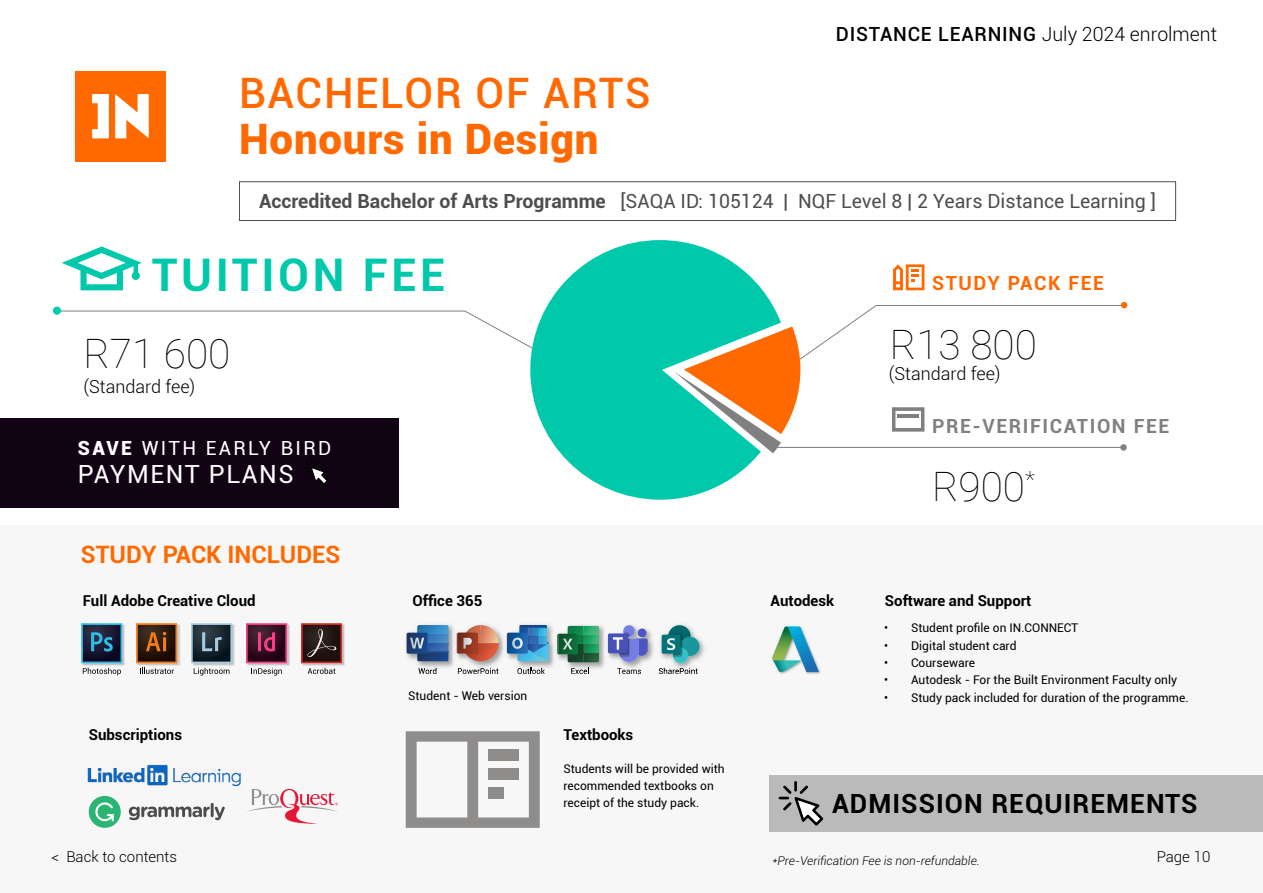
<style>
.page{position:relative;width:1263px;height:893px;background:#fff}
.page>*{position:absolute;margin:0;border:0;box-sizing:border-box;transform-origin:0 0}
.t1{font:700 45px "Roboto";letter-spacing:.08em;color:#00c9ab}
.t2{font:900 42px "Roboto";letter-spacing:.02em;color:#ff6900}
.t3{font:500 42px "Roboto";letter-spacing:.04em;color:#ff6900}
.t4{font:100 40.5px "Roboto";color:#000}
.t5{font:700 26.4px "Roboto";letter-spacing:.04em;color:#000}
.t6{font:25.05px "Roboto";letter-spacing:.06em;color:#fff}
.t7{font:700 24px "Roboto";color:#ff6900}
.t8{font:19.5px "Roboto";color:#000}
.t9{font:300 19.5px "Roboto";color:#000}
.t10{font:700 19.5px "Roboto";letter-spacing:.08em;color:#808080}
.t11{font:19.5px "Roboto";letter-spacing:.12em;color:#fff}
.t12{font:700 19.5px "Roboto";letter-spacing:.08em;color:#ff6900}
.t13{font:300 18px "Roboto";color:#000}
.t14{font:700 15px "Roboto";color:#000}
.t15{font:300 15px "Roboto";color:#000}
.t16{font:12px/17.4px "Roboto";color:#000}
.t17{font:italic 300 12px "Roboto";color:#000}
.s1{font-weight:500}
.s2{font-weight:700}
.s3{font-weight:900}
</style>
<div class="page">
<svg style="left:60px;top:310px;width:470px;height:38px"></svg>
<svg style="left:62px;top:246px;width:80px;height:44px"></svg>
<div style="left:53px;top:307px;width:8px;height:8px;background:#00cdb0;border-radius:50%"></div>
<div style="left:0;top:418px;width:398px;height:89px;background:#120314"></div>
<svg style="left:303px;top:459px;width:24px;height:25px"></svg>
<div style="left:0;top:525px;width:1263px;height:368px;background:#f7f7f7"></div>
<div style="left:75px;top:71px;width:91px;height:90px;background:#ff6900"></div>
<svg style="left:115px;top:94px;width:34px;height:44px"></svg>
<svg style="left:92px;top:94px;width:17px;height:44px"></svg>
<svg style="left:530px;top:240px;width:244px;height:260px;fill:#00c9ab"></svg>
<svg style="left:893px;top:264px;width:31px;height:26px"></svg>
<svg style="left:674px;top:302px;width:453px;height:151px"></svg>
<hr style="left:898px;top:414px;width:21px;height:4px;background:#808080">
<div style="left:769px;top:775px;width:494px;height:57px;background:#bababa"></div>
<img style="left:117px;top:623px;width:118px;height:53px">
<img style="left:139px;top:623px;width:40px;height:53px">
<img style="left:274px;top:623px;width:71px;height:53px">
<svg style="left:81px;top:623px;width:41px;height:52px;background:#47637a"></svg>
<svg style="left:136px;top:623px;width:41px;height:51px;background:#755237"></svg>
<svg style="left:246px;top:623px;width:41px;height:52px;background:#7e455c"></svg>
<svg style="left:191px;top:623px;width:41px;height:52px;background:#5b6a74"></svg>
<svg style="left:301px;top:623px;width:41px;height:51px;background:#674a48"></svg>
<img style="left:567px;top:625px;width:37px;height:44px">
<svg style="left:571px;top:668px;width:18px;height:6px"></svg>
<img style="left:468px;top:632px;width:35px;height:39px">
<svg style="left:458px;top:668px;width:40px;height:6px"></svg>
<img style="left:406px;top:624px;width:47px;height:47px">
<img style="left:453px;top:629px;width:5px;height:42px">
<svg style="left:457px;top:625px;width:42px;height:36px;background:#c27c67"></svg>
<svg style="left:418px;top:668px;width:18px;height:6px"></svg>
<svg style="left:407px;top:625px;width:41px;height:36px"></svg>
<img style="left:517px;top:624px;width:36px;height:44px">
<img style="left:553px;top:646px;width:1px;height:16px">
<svg style="left:557px;top:626px;width:42px;height:36px;background:#37875d"></svg>
<img style="left:503px;top:634px;width:4px;height:19px">
<svg style="left:517px;top:668px;width:28px;height:6px"></svg>
<svg style="left:507px;top:625px;width:42px;height:36px;background:#4d91c2"></svg>
<img style="left:607px;top:624px;width:98px;height:49px">
<svg style="left:623px;top:625px;width:12px;height:12px"></svg>
<svg style="left:638px;top:628px;width:8px;height:9px"></svg>
<div style="left:608px;top:633px;width:20px;height:20px;background:#4a54bd;border-radius:2px"></div>
<svg style="left:613px;top:632px;width:35px;height:30px"></svg>
<svg style="left:617px;top:668px;width:24px;height:6px"></svg>
<svg style="left:659px;top:668px;width:39px;height:6px"></svg>
<div style="left:668px;top:625px;width:23px;height:23px;background:#036b70;border-radius:50%"></div>
<div style="left:680px;top:637px;width:20px;height:19px;background:#1a9ca1;border-radius:50%"></div>
<div style="left:673px;top:648px;width:15px;height:15px;background:#36c0ca;border-radius:50%"></div>
<div style="left:662px;top:635px;width:19px;height:19px;background:#03787d;border-radius:2px"></div>
<svg style="left:667px;top:633px;width:16px;height:24px"></svg>
<img style="left:771px;top:626px;width:50px;height:48px">
<svg style="left:779px;top:781px;width:44px;height:45px"></svg>
<svg style="left:406px;top:731px;width:134px;height:97px"></svg>
<div style="left:488px;top:749px;width:31px;height:12px;background:#8f8c8c"></div>
<div style="left:488px;top:768px;width:31px;height:11px;background:#8f8c8c"></div>
<div style="left:488px;top:787px;width:15px;height:11px;background:#8f8c8c"></div>
<svg style="left:247px;top:789px;width:91px;height:35px"></svg>
<svg style="left:129px;top:803px;width:96px;height:17px"></svg>
<div style="left:89px;top:796px;width:32px;height:32px;background:#2bb573;border-radius:50%"></div>
<svg style="left:95px;top:802px;width:19px;height:19px"></svg>
<img style="left:87px;top:764px;width:154px;height:23px">
<h2 class="t3" style="left:239px;top:64px;width:413px">BACHELOR OF ARTS</h2>
<h2 class="t2" style="left:239px;top:110px;width:361px">Honours in Design</h2>
<h3 class="t9" style="left:836px;top:21px;width:383px"><span class="s1">DISTANCE LEARNING</span> July 2024 enrolment</h3>
<h3 class="t8" style="left:259px;top:188px;width:898px"><span class="s2">Accredited Bachelor of Arts Programme</span> [SAQA ID: 105124 | NQF Level 8 | 2 Years Distance Learning ]</h3>
<h1 class="t1" style="left:152px;top:243px;width:295px">TUITION FEE</h1>
<h3 class="t4" style="left:83px;top:325px;width:148px">R71 600</h3>
<h3 class="t13" style="left:83px;top:374px;width:113px">(Standard fee)</h3>
<h3 class="t11" style="left:78px;top:434px;width:255px"><span class="s3">SAVE</span> WITH EARLY BIRD</h3>
<h3 class="t6" style="left:78px;top:456px;width:217px">PAYMENT PLANS</h3>
<h3 class="t7" style="left:81px;top:538px;width:261px">STUDY PACK INCLUDES</h3>
<p class="t14" style="left:83px;top:590px;width:174px">Full Adobe Creative Cloud</p>
<p class="t14" style="left:413px;top:590px;width:71px">Office 365</p>
<p class="t14" style="left:770px;top:590px;width:65px">Autodesk</p>
<p class="t16" style="left:408px;top:687px;width:121px">Student - Web version</p>
<p class="t14" style="left:89px;top:724px;width:95px">Subscriptions</p>
<p class="t14" style="left:563px;top:724px;width:71px">Textbooks</p>
<h3 class="t12" style="left:932px;top:270px;width:173px">STUDY PACK FEE</h3>
<h3 class="t4" style="left:890px;top:316px;width:148px">R13 800</h3>
<h3 class="t13" style="left:889px;top:361px;width:113px">(Standard fee)</h3>
<h3 class="t10" style="left:932px;top:412px;width:239px">PRE-VERIFICATION FEE</h3>
<h3 class="t4" style="left:932px;top:459px;width:104px">R900<sup>*</sup></h3>
<p class="t14" style="left:885px;top:590px;width:148px">Software and Support</p>
<p class="t16" style="left:884px;top:619px;width:196px">• Student profile on IN.CONNECT</p>
<p class="t16" style="left:884px;top:636px;width:134px">• Digital student card</p>
<p class="t16" style="left:884px;top:654px;width:93px">• Courseware</p>
<p class="t16" style="left:884px;top:671px;width:294px">• Autodesk - For the Built Environment Faculty only</p>
<p class="t16" style="left:884px;top:688px;width:306px">• Study pack included for duration of the programme.</p>
<p class="t16" style="left:563px;top:759px;width:163px">Students will be provided with recommended textbooks on receipt of the study pack.</p>
<h3 class="t5" style="left:832px;top:785px;width:367px">ADMISSION REQUIREMENTS</h3>
<p class="t15" style="left:51px;top:846px;width:127px">&lt; Back to contents</p>
<p class="t15" style="left:1157px;top:846px;width:55px">Page 10</p>
<p class="t17" style="left:772px;top:852px;width:209px">*Pre-Verification Fee is non-refundable.</p>
</div>
